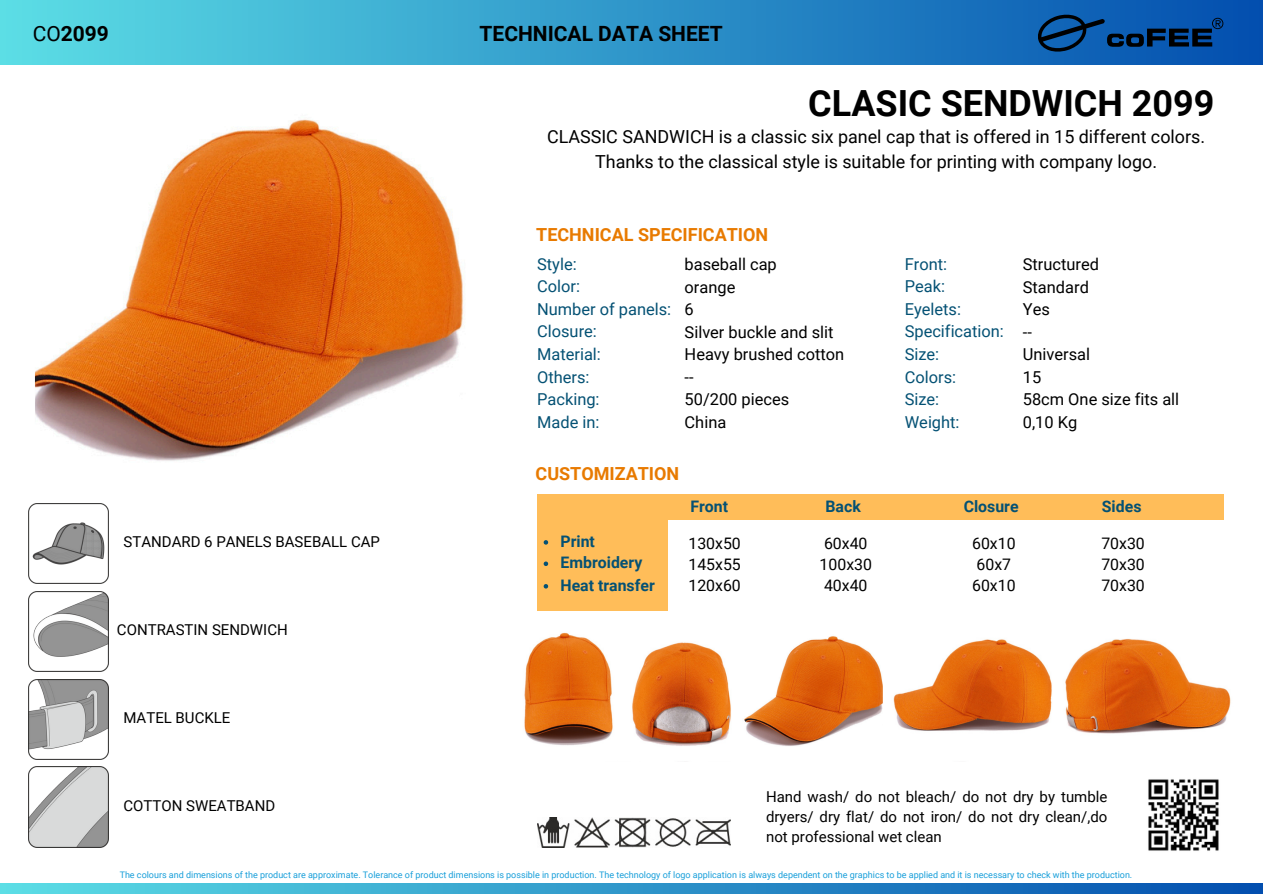
<style>
.page{position:relative;width:1263px;height:894px;background:#fff}
.page>*{position:absolute;margin:0;border:0;box-sizing:border-box;transform-origin:0 0}
.t1{font:700 36px "Roboto";color:#000}
.t2{font:700 21px "Roboto";color:#000}
.t3{font:18px/24.6px "Roboto";color:#000;text-align:center}
.t4{font:700 18px "Roboto";color:#e87a00}
.t5{font:16.5px/22.5px "Roboto";color:#000}
.t6{font:16.5px/22.6px "Roboto";color:#045174}
.t7{font:15.9px "Roboto";color:#000}
.t8{font:700 15.9px "Roboto";color:#045174}
.t9{font:15px/20.2px "Roboto";color:#000;text-align:justify}
.t10{font:9px "Roboto";color:#189fda}
.s1{font-weight:400}
</style>
<div class="page">
<img style="left:35px;top:82px;width:455px;height:427px;border-radius:25px">
<div style="left:0;top:0;width:1263px;height:65px;background:linear-gradient(to right,#5cdee5,#024eae)"></div>
<svg style="left:1038px;top:15px;width:185px;height:37px;background:#084484"></svg>
<svg style="left:0;top:883px;width:1263px;height:10px;background:#2f96c9"></svg>
<div style="left:537px;top:512px;width:131px;height:98px;background:#ffbd59"></div>
<div style="left:537px;top:494px;width:686px;height:25px;background:#ffbd59"></div>
<img style="left:524px;top:632px;width:89px;height:114px">
<img style="left:621px;top:624px;width:127px;height:137px;border-radius:8px">
<img style="left:734px;top:624px;width:149px;height:137px">
<img style="left:893px;top:639px;width:159px;height:92px">
<img style="left:1065px;top:639px;width:166px;height:95px">
<img style="left:28px;top:503px;width:81px;height:80px">
<img style="left:28px;top:591px;width:81px;height:80px">
<img style="left:28px;top:679px;width:81px;height:80px">
<img style="left:28px;top:766px;width:81px;height:81px">
<img style="left:1148px;top:779px;width:71px;height:72px">
<img style="left:537px;top:817px;width:193px;height:29px">
<svg style="left:544px;top:540px;width:4px;height:4px"></svg>
<svg style="left:544px;top:561px;width:4px;height:5px"></svg>
<svg style="left:544px;top:584px;width:4px;height:4px"></svg>
<p class="t2" style="left:33px;top:21px;width:78px"><span class="s1">CO</span>2099</p>
<p class="t2" style="left:480px;top:21px;width:245px">TECHNICAL DATA SHEET</p>
<p class="t1" style="left:808px;top:83px;width:408px">CLASIC SENDWICH 2099</p>
<p class="t3" style="left:547px;top:125px;width:659px">CLASSIC SANDWICH is a classic six panel cap that is offered in 15 different colors.<br>Thanks to the classical style is suitable for printing with company logo.</p>
<p class="t4" style="left:536px;top:224px;width:233px">TECHNICAL SPECIFICATION</p>
<h6 class="t6" style="left:537px;top:252px;width:136px">Style:<br>Color:<br>Number of panels:<br>Closure:<br>Material:<br>Others:<br>Packing:<br>Made in:</h6>
<p class="t5" style="left:685px;top:253px;width:161px">baseball cap<br>orange<br>6<br>Silver buckle and slit<br>Heavy brushed cotton --<br>50/200 pieces<br>China</p>
<p class="t6" style="left:905px;top:252px;width:101px">Front:<br>Peak:<br>Eyelets:<br>Specification:<br>Size:<br>Colors:<br>Size:<br>Weight:</p>
<p class="t5" style="left:1023px;top:253px;width:158px">Structured<br>Standard<br>Yes<br>--<br>Universal<br>15<br>58cm One size fits all<br>0,10 Kg</p>
<p class="t4" style="left:536px;top:463px;width:145px">CUSTOMIZATION</p>
<p class="t9" style="left:124px;top:531px;width:258px">STANDARD 6 PANELS BASEBALL CAP</p>
<p class="t9" style="left:117px;top:619px;width:172px">CONTRASTIN SENDWICH</p>
<p class="t9" style="left:124px;top:707px;width:108px">MATEL BUCKLE</p>
<p class="t8" style="left:560px;top:532px;width:36px">Print</p>
<p class="t8" style="left:560px;top:553px;width:83px">Embroidery</p>
<p class="t8" style="left:560px;top:576px;width:96px">Heat transfer</p>
<p class="t8" style="left:690px;top:497px;width:39px">Front</p>
<h6 class="t8" style="left:825px;top:497px;width:37px">Back</h6>
<p class="t8" style="left:964px;top:497px;width:56px">Closure</p>
<h6 class="t8" style="left:1102px;top:497px;width:41px">Sides</h6>
<p class="t7" style="left:688px;top:533px;width:54px">130x50</p>
<p class="t7" style="left:688px;top:555px;width:54px">145x55</p>
<p class="t7" style="left:688px;top:576px;width:54px">120x60</p>
<p class="t7" style="left:824px;top:533px;width:45px">60x40</p>
<p class="t7" style="left:820px;top:555px;width:54px">100x30</p>
<p class="t7" style="left:824px;top:576px;width:45px">40x40</p>
<h6 class="t7" style="left:972px;top:533px;width:45px">60x10</h6>
<p class="t7" style="left:976px;top:555px;width:36px">60x7</p>
<p class="t7" style="left:972px;top:576px;width:45px">60x10</p>
<p class="t7" style="left:1101px;top:533px;width:45px">70x30</p>
<p class="t7" style="left:1101px;top:555px;width:45px">70x30</p>
<p class="t7" style="left:1101px;top:576px;width:45px">70x30</p>
<p class="t9" style="left:766px;top:786px;width:343px">Hand wash/ do not bleach/ do not dry by tumble dryers/ dry flat/ do not iron/ do not dry clean/,do not professional wet clean</p>
<p class="t10" style="left:120px;top:869px;width:1014px">The colours and dimensions of the product are approximate. Tolerance of product dimensions is possible in production. The technology of logo application is always dependent on the graphics to be applied and it is necessary to check with the production.</p>
<p class="t9" style="left:124px;top:795px;width:153px">COTTON SWEATBAND</p>
</div>
